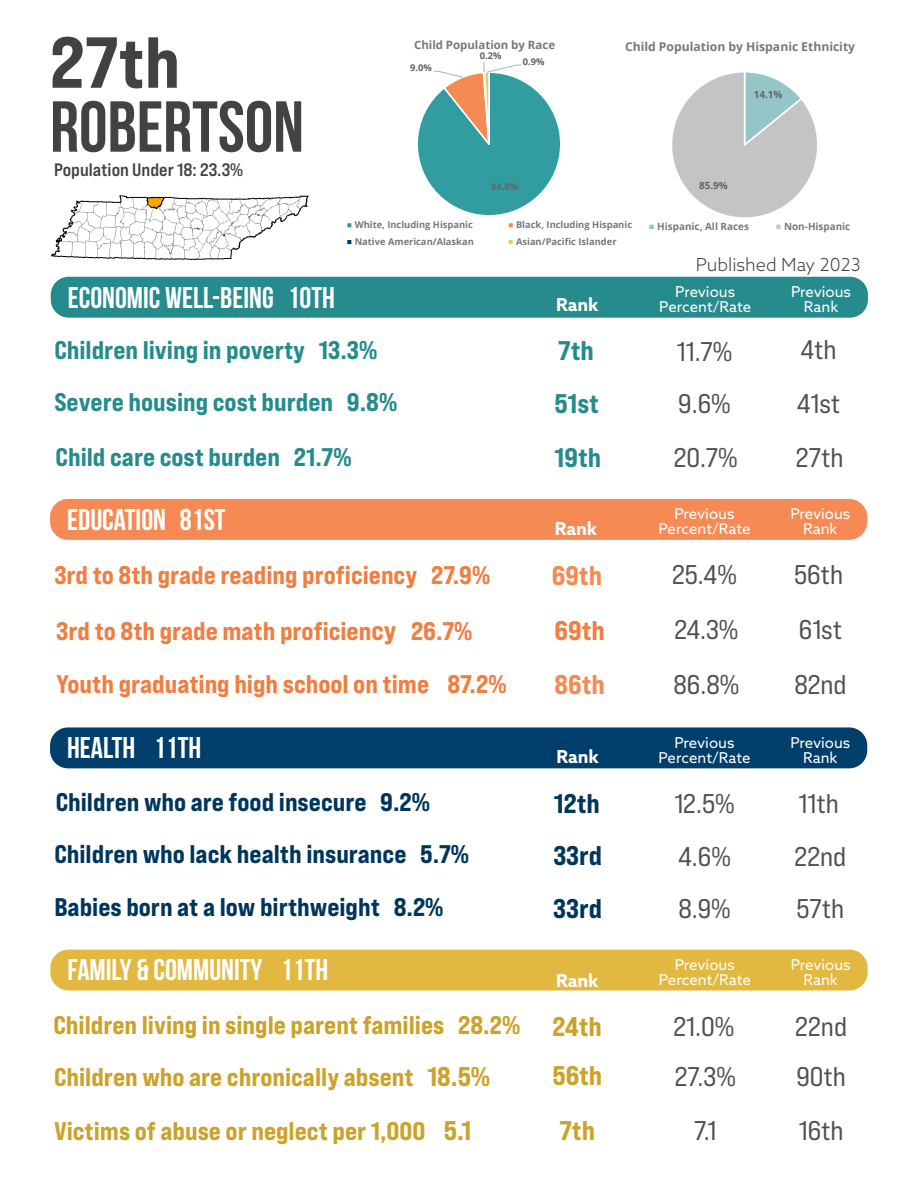
<style>
.page{position:relative;width:918px;height:1188px;background:#fff}
.page>*{position:absolute;margin:0;border:0;box-sizing:border-box;transform-origin:0 0}
.t1{font:700 72px "Bebas Neue";color:#414243}
.t2{font:72px "Bebas Neue Pro Exp Eb";color:#414243}
.t3{font:700 30px "Bebas Neue";color:#fff}
.t4{font:27px "Bebas Neue Pro Exp Rg";color:#505052}
.t5{font:27px "Bebas Neue Pro Exp Eb";color:#00365c}
.t6{font:27px "Bebas Neue Pro Exp Eb";color:#268b8d}
.t7{font:27px "Bebas Neue Pro Exp Eb";color:#cca229}
.t8{font:27px "Bebas Neue Pro Exp Eb";color:#f68a55}
.t9{font:27px "Bebas Neue Pro Exp Eb";color:#f27d40}
.t10{font:25.5px "Bebas Neue Pro Exp Eb";color:#cca229}
.t11{font:25.5px "Bebas Neue Pro Exp Eb";color:#f27d40}
.t12{font:25.5px "Bebas Neue Pro Exp Eb";color:#00365c}
.t13{font:25.5px "Bebas Neue Pro Exp Eb";color:#268b8d}
.t14{font:18px "Bebas Neue Pro Exp Bd";color:#414243}
.t15{font:700 18px "Azo Sans";color:#fff}
.t16{font:300 18px "Azo Sans";color:#414243}
.t17{font:15px/15px "Azo Sans";color:#fff;text-align:center}
.t18{font:700 12.15px "Open Sans";color:#76787b}
.t19{font:700 11.4px "Open Sans";color:#76787b}
.t20{font:700 9.9px "Open Sans";color:#76787b}
.t21{font:700 9.9px "Open Sans";color:#636366}
.t22{font:700 9.3px "Open Sans";color:#76787b}
.t23{font:700 9.3px "Open Sans";color:#636366}
.s1{font-size:27px}
</style>
<div class="page">
<div style="left:346px;top:222px;width:7px;height:7px;border:2px solid #fff"></div>
<div style="left:346px;top:238px;width:7px;height:8px;border:2px solid #fff"></div>
<svg style="left:418px;top:62px;width:142px;height:181px"></svg>
<div style="left:507px;top:238px;width:7px;height:8px;border:2px solid #fff"></div>
<svg style="left:649px;top:72px;width:168px;height:157px"></svg>
<div style="left:775px;top:223px;width:7px;height:8px;border:2px solid #fff"></div>
<img style="left:51px;top:195px;width:258px;height:65px">
<div style="left:50px;top:727px;width:817px;height:41px;background:#003e6b;border-radius:18px"></div>
<div style="left:50px;top:499px;width:817px;height:41px;background:#f68a55;border-radius:18px"></div>
<div style="left:51px;top:277px;width:817px;height:41px;background:#268b8d;border-radius:18px"></div>
<div style="left:50px;top:950px;width:818px;height:41px;background:#e3b840;border-radius:18px"></div>
<p class="t2" style="left:50px;top:18px;width:132px">27th</p>
<p class="t1" style="left:50px;top:87px;width:255px">ROBERTSON</p>
<p class="t14" style="left:54px;top:158px;width:191px">Population Under 18: 23.3%</p>
<p class="t19" style="left:414px;top:36px;width:143px">Child Population by Race</p>
<p class="t23" style="left:480px;top:49px;width:23px">0.2%</p>
<p class="t23" style="left:523px;top:55px;width:23px">0.9%</p>
<p class="t23" style="left:410px;top:61px;width:23px">9.0%</p>
<p class="t23" style="left:491px;top:180px;width:29px">84.8%</p>
<p class="t18" style="left:625px;top:38px;width:232px">Child Population by Hispanic Ethnicity</p>
<p class="t21" style="left:754px;top:88px;width:30px">14.1%</p>
<p class="t21" style="left:699px;top:179px;width:30px">85.9%</p>
<p class="t22" style="left:355px;top:218px;width:120px">White, Including Hispanic</p>
<p class="t22" style="left:516px;top:218px;width:118px">Black, Including Hispanic</p>
<p class="t22" style="left:355px;top:235px;width:121px">Native American/Alaskan</p>
<p class="t22" style="left:516px;top:235px;width:102px">Asian/Pacific Islander</p>
<p class="t20" style="left:657px;top:219px;width:93px">Hispanic, All Races</p>
<p class="t20" style="left:784px;top:219px;width:68px">Non-Hispanic</p>
<p class="t16" style="left:696px;top:253px;width:166px">Published May 2023</p>
<p class="t3" style="left:68px;top:281px;width:269px">ECONOMIC WELL-BEING 10TH</p>
<p class="t15" style="left:556px;top:293px;width:44px">Rank</p>
<p class="t17" style="left:659px;top:284px;width:94px">Previous<br>Percent/Rate</p>
<p class="t17" style="left:791px;top:284px;width:62px">Previous</p>
<p class="t17" style="left:804px;top:299px;width:36px">Rank</p>
<p class="t13" style="left:54px;top:334px;width:325px">Children living in poverty 13.3%</p>
<p class="t6" style="left:558px;top:334px;width:37px">7th</p>
<p class="t4" style="left:677px;top:335px;width:57px">11.7%</p>
<p class="t4" style="left:800px;top:333px;width:38px">4th</p>
<p class="t13" style="left:54px;top:386px;width:344px">Severe housing cost burden 9.8%</p>
<p class="t6" style="left:554px;top:387px;width:46px">51st</p>
<p class="t4" style="left:678px;top:387px;width:54px">9.6%</p>
<p class="t4" style="left:797px;top:387px;width:45px">41st</p>
<p class="t13" style="left:56px;top:441px;width:298px">Child care cost burden 21.7%</p>
<p class="t6" style="left:555px;top:441px;width:48px">19th</p>
<p class="t4" style="left:674px;top:441px;width:66px">20.7%</p>
<p class="t4" style="left:796px;top:441px;width:49px">27th</p>
<p class="t3" style="left:67px;top:503px;width:160px">EDUCATION 81ST</p>
<p class="t17" style="left:658px;top:506px;width:94px">Previous<br>Percent/Rate</p>
<p class="t17" style="left:790px;top:506px;width:62px">Previous</p>
<p class="t15" style="left:555px;top:517px;width:44px">Rank</p>
<p class="t17" style="left:803px;top:521px;width:36px">Rank</p>
<p class="t8" style="left:552px;top:559px;width:52px">69th</p>
<p class="t4" style="left:672px;top:558px;width:66px">25.4%</p>
<p class="t4" style="left:794px;top:558px;width:50px">56th</p>
<p class="t9" style="left:555px;top:614px;width:52px">69th</p>
<p class="t4" style="left:674px;top:613px;width:66px">24.3%</p>
<p class="t4" style="left:799px;top:613px;width:45px">61st</p>
<p class="t11" style="left:54px;top:559px;width:437px">3rd to 8th grade reading proficiency 27.9%</p>
<p class="t11" style="left:56px;top:615px;width:418px">3rd to 8th grade math proficien<span class="s1">cy</span> 26.7%</p>
<p class="t11" style="left:56px;top:669px;width:452px">Youth graduating high school on time 87.2%</p>
<p class="t8" style="left:555px;top:668px;width:52px">86th</p>
<p class="t4" style="left:673px;top:668px;width:67px">86.8%</p>
<p class="t4" style="left:794px;top:668px;width:54px">82nd</p>
<p class="t3" style="left:67px;top:731px;width:136px">HEALTH 11TH</p>
<p class="t17" style="left:658px;top:735px;width:94px">Previous<br>Percent/Rate</p>
<p class="t17" style="left:790px;top:735px;width:62px">Previous</p>
<p class="t15" style="left:556px;top:745px;width:44px">Rank</p>
<p class="t17" style="left:803px;top:750px;width:36px">Rank</p>
<p class="t12" style="left:56px;top:786px;width:376px">Children who are food insecure 9.2%</p>
<p class="t5" style="left:554px;top:787px;width:47px">12th</p>
<p class="t4" style="left:674px;top:787px;width:62px">12.5%</p>
<p class="t4" style="left:798px;top:787px;width:42px">11th</p>
<p class="t12" style="left:54px;top:838px;width:416px">Children who lack health insurance 5.7%</p>
<p class="t5" style="left:553px;top:838px;width:50px">33rd</p>
<p class="t4" style="left:678px;top:840px;width:54px">4.6%</p>
<p class="t4" style="left:795px;top:840px;width:53px">22nd</p>
<p class="t12" style="left:54px;top:891px;width:391px">Babies born at a low birthweight 8.2%</p>
<p class="t5" style="left:553px;top:891px;width:50px">33rd</p>
<p class="t4" style="left:678px;top:892px;width:54px">8.9%</p>
<p class="t4" style="left:797px;top:892px;width:49px">57th</p>
<p class="t3" style="left:67px;top:954px;width:262px">FAMILY &amp; COMMUNITY 11TH</p>
<p class="t17" style="left:659px;top:957px;width:94px">Previous<br>Percent/Rate</p>
<p class="t17" style="left:791px;top:957px;width:62px">Previous</p>
<p class="t15" style="left:556px;top:968px;width:44px">Rank</p>
<p class="t17" style="left:804px;top:972px;width:36px">Rank</p>
<p class="t10" style="left:53px;top:1009px;width:468px">Children living in single parent families 28.2%</p>
<p class="t7" style="left:552px;top:1009px;width:51px">24th</p>
<p class="t4" style="left:674px;top:1010px;width:62px">21.0%</p>
<p class="t4" style="left:795px;top:1010px;width:53px">22nd</p>
<p class="t10" style="left:54px;top:1061px;width:438px">Children who are chronically absent <span class="s1">18.5%</span></p>
<p class="t7" style="left:552px;top:1059px;width:51px">56th</p>
<p class="t4" style="left:675px;top:1060px;width:63px">27.3%</p>
<p class="t4" style="left:796px;top:1060px;width:51px">90th</p>
<p class="t10" style="left:54px;top:1115px;width:419px">Victims of abuse or neglect per 1,000 <span class="s1">5.1</span></p>
<p class="t7" style="left:559px;top:1114px;width:37px">7th</p>
<p class="t4" style="left:694px;top:1114px;width:24px">7.1</p>
<p class="t4" style="left:799px;top:1114px;width:46px">16th</p>
</div>
